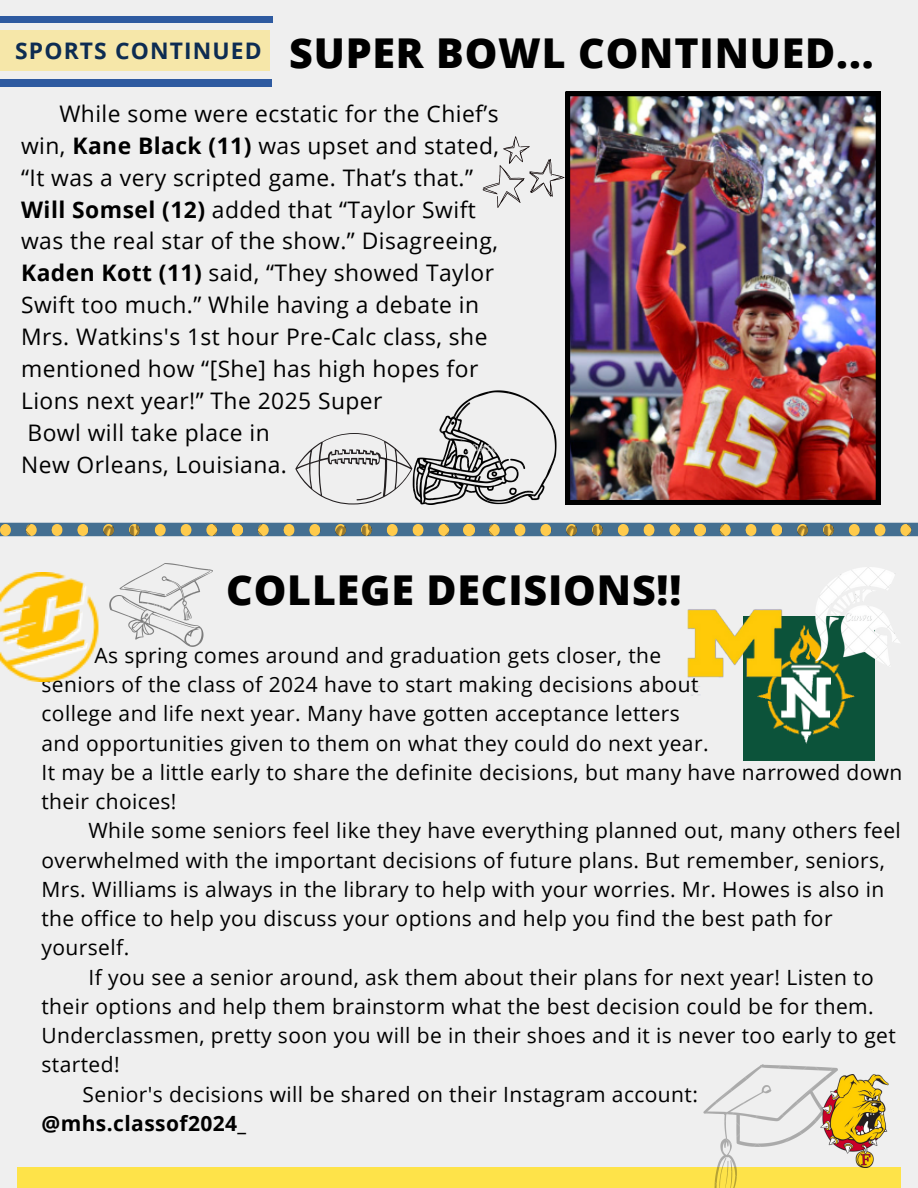
<style>
.page{position:relative;width:918px;height:1188px;background:#efefef}
.page>*{position:absolute;margin:0;border:0;box-sizing:border-box;transform-origin:0 0}
.t1{font:800 41.1px "Open Sans";letter-spacing:.02em;color:#000}
.t2{font:22.8px/32px "Open Sans";letter-spacing:.02em;color:#000}
.t3{font:700 22.8px "Open Sans";letter-spacing:.05em;color:#0d2c52}
.t4{font:21px/29.2px "Open Sans";letter-spacing:.02em;color:#000}
.s1{font-weight:700}
</style>
<div class="page">
<div style="left:0;top:30px;width:270px;height:41px;background:#f6e7a9"></div>
<div style="left:0;top:16px;width:273px;height:6px;background:#2e5aa0"></div>
<div style="left:0;top:79px;width:272px;height:8px;background:#2e5aa0"></div>
<div style="left:17px;top:1168px;width:883px;height:20px;background:#fee349"></div>
<img style="left:566px;top:92px;width:314px;height:412px">
<img style="left:704px;top:1065px;width:133px;height:123px">
<div style="left:0;top:523px;width:918px;height:13px;background:#446f91"></div>
<img style="left:744px;top:617px;width:130px;height:144px">
<img style="left:687px;top:609px;width:108px;height:101px">
<img style="left:815px;top:567px;width:85px;height:99px">
<img style="left:0;top:572px;width:110px;height:109px">
<img style="left:808px;top:1075px;width:93px;height:93px">
<img style="left:110px;top:564px;width:102px;height:83px">
<img style="left:0;top:524px;width:233px;height:11px">
<img style="left:233px;top:524px;width:231px;height:11px">
<img style="left:464px;top:524px;width:217px;height:11px">
<img style="left:694px;top:524px;width:218px;height:11px">
<img style="left:413px;top:390px;width:144px;height:115px">
<svg style="left:295px;top:433px;width:117px;height:72px"></svg>
<svg style="left:483px;top:136px;width:82px;height:72px"></svg>
<p class="t3" style="left:15px;top:35px;width:248px">SPORTS CONTINUED</p>
<p class="t1" style="left:289px;top:24px;width:586px">SUPER BOWL CONTINUED...</p>
<p class="t2" style="left:21px;top:97px;width:479px;text-indent:38px">While some were ecstatic for the Chief’s win, <span class="s1">Kane Black (11)</span> was upset and stated, “It was a very scripted game. That’s that.” <span class="s1">Will Somsel (12)</span> added that “Taylor Swift was the real star of the show.” Disagreeing, <span class="s1">Kaden Kott (11)</span> said, “They showed Taylor Swift too much.” While having a debate in Mrs. Watkins's 1st hour Pre-Calc class, she mentioned how “[She] has high hopes for Lions next year!” The 2025 Super</p>
<p class="t2" style="left:27px;top:416px;width:244px">Bowl will take place in</p>
<p class="t2" style="left:21px;top:448px;width:267px">New Orleans, Louisiana.</p>
<p class="t1" style="left:226px;top:561px;width:457px">COLLEGE DECISIONS!!</p>
<p class="t4" style="left:94px;top:640px;width:568px">As spring comes around and graduation gets closer, the</p>
<p class="t4" style="left:41px;top:669px;width:658px">seniors of the class of 2024 have to start making decisions about</p>
<p class="t4" style="left:41px;top:699px;width:640px">college and life next year. Many have gotten acceptance letters</p>
<p class="t4" style="left:41px;top:728px;width:669px">and opportunities given to them on what they could do next year.</p>
<p class="t4" style="left:41px;top:757px;width:863px">It may be a little early to share the definite decisions, but many have narrowed down their choices!</p>
<p class="t4" style="left:41px;top:816px;width:861px;text-indent:47px">While some seniors feel like they have everything planned out, many others feel overwhelmed with the important decisions of future plans. But remember, seniors, Mrs. Williams is always in the library to help with your worries. Mr. Howes is also in the office to help you discuss your options and help you find the best path for yourself.</p>
<p class="t4" style="left:41px;top:962px;width:856px;text-indent:47px">If you see a senior around, ask them about their plans for next year! Listen to their options and help them brainstorm what the best decision could be for them.<br>Underclassmen, pretty soon you will be in their shoes and it is never too early to get started!</p>
<p class="t4" style="left:41px;top:1079px;width:658px;text-indent:41px">Senior's decisions will be shared on their Instagram account: <span class="s1">@mhs.classof2024_</span></p>
</div>
